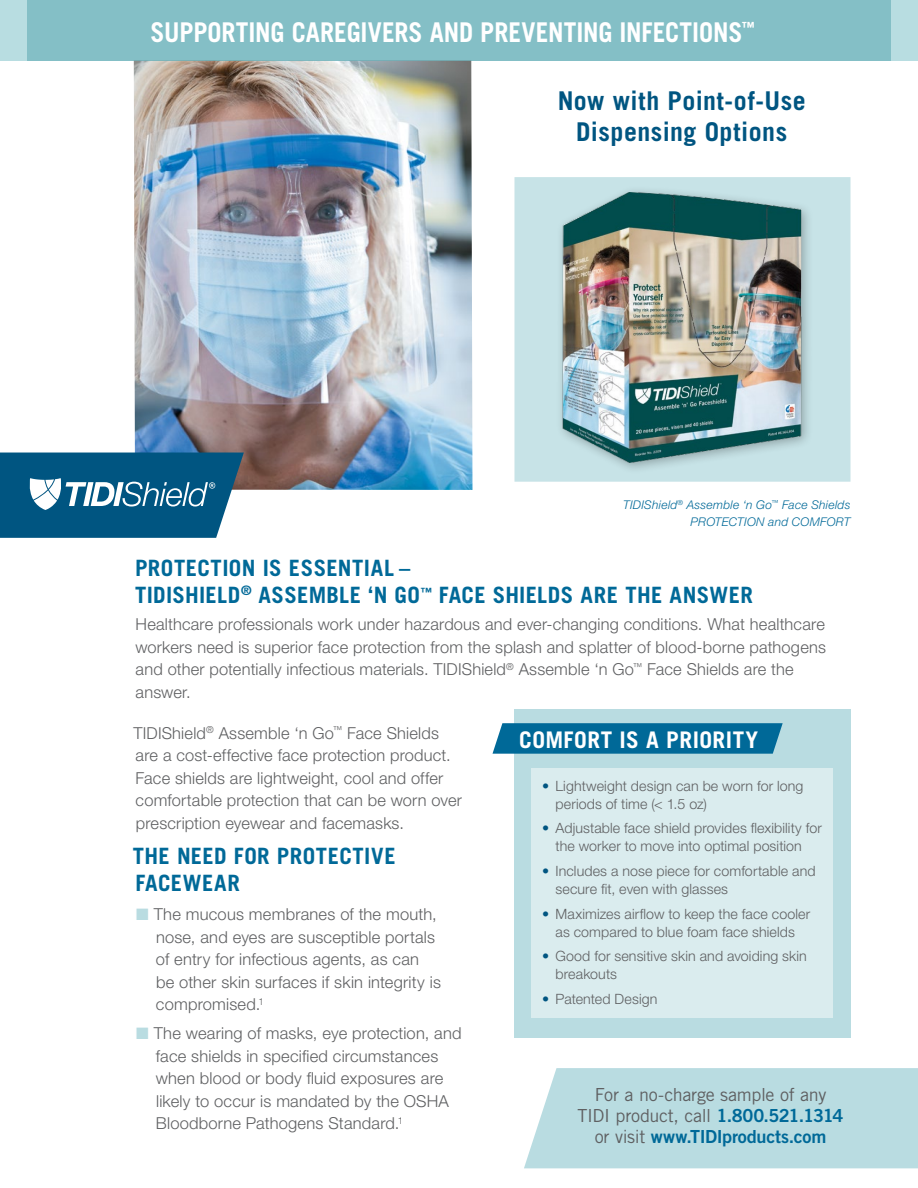
<style>
.page{position:relative;width:918px;height:1188px;background:#fff}
.page>*{position:absolute;margin:0;border:0;box-sizing:border-box;transform-origin:0 0}
.t1{font:700 27.3px "Trade Gothic LT Std";letter-spacing:-.005em;color:#fff;scale:.93 1}
.t2{font:700 25.8px/31px "Trade Gothic LT Std";letter-spacing:.02em;color:#005581;text-align:center}
.t3{font:700 22.95px "Trade Gothic LT Std";letter-spacing:.02em;color:#fff}
.t4{font:700 22.5px/27px "Trade Gothic LT Std";letter-spacing:.02em;color:#006998}
.t5{font:18px/21px "Trade Gothic LT Std";letter-spacing:-.02em;color:#5f6062;text-align:center}
.t6{font:18px "Trade Gothic LT Std Bd 2";letter-spacing:-.01em;color:#006998}
.t7{font:300 16.5px/22.5px "Helvetica Neue LT Std";letter-spacing:.01em;color:#5f6062}
.t8{font:300 14.25px/18px "Helvetica Neue LT Std";letter-spacing:.01em;color:#5f6062}
.t9{font:italic 300 12px/16.5px "Helvetica Neue LT Std";letter-spacing:.02em;color:#006998;text-align:right}
.s1{color:#b9dce1}
.s2{color:#005581}
.s3{font-family:"Trade Gothic LT Std Bd 2";color:#006998}
.s4{font-family:"Trade Gothic LT Std";color:#5f6062}
</style>
<div class="page">
<div style="left:514px;top:177px;width:336px;height:305px;background:#c7e3e7"></div>
<div style="left:524px;top:1068px;width:394px;height:100px;background:#b9dce1"></div>
<div style="left:514px;top:710px;width:336px;height:328px;background:#b9dce1"></div>
<svg style="left:493px;top:723px;width:290px;height:31px;background:#0a6f9c"></svg>
<div style="left:531px;top:768px;width:302px;height:250px;background:#daecee"></div>
<img style="left:527px;top:179px;width:300px;height:303px">
<img style="left:134px;top:61px;width:338px;height:429px">
<svg style="left:0;top:453px;width:244px;height:85px;background:#266d92"></svg>
<div style="left:0;top:0;width:918px;height:61px;background:#b8dde1"></div>
<div style="left:27px;top:0;width:864px;height:61px;background:#84bfc6"></div>
<h1 class="t1" style="left:151px;top:15px;width:651px">SUPPORTING CAREGIVERS AND PREVENTING INFECTIONS<sup>™</sup></h1>
<h2 class="t2" style="left:558px;top:85px;width:250px">Now with Point-of-Use<br>Dispensing Options</h2>
<p class="t9" style="left:623px;top:496px;width:229px">TIDIShield<sup>®</sup> Assemble ‘n Go<sup>™</sup> Face Shields<br>PROTECTION and COMFORT</p>
<h3 class="t4" style="left:135px;top:554px;width:619px">PROTECTION IS ESSENTIAL –<br>TIDISHIELD<sup>®</sup> ASSEMBLE ‘N GO<sup>™</sup> FACE SHIELDS ARE THE ANSWER</h3>
<p class="t7" style="left:135px;top:613px;width:692px">Healthcare professionals work under hazardous and ever-changing conditions. What healthcare workers need is superior face protection from the splash and splatter of blood-borne pathogens and other potentially infectious materials. TIDIShield<sup>®</sup> Assemble ‘n Go<sup>™</sup> Face Shields are the answer.</p>
<p class="t7" style="left:134px;top:721px;width:330px">TIDIShield<sup>®</sup> Assemble ‘n Go<sup>™</sup> Face Shields are a cost-effective face protection product.<br>Face shields are lightweight, cool and offer comfortable protection that can be worn over prescription eyewear and facemasks.</p>
<h3 class="t4" style="left:133px;top:842px;width:264px">THE NEED FOR PROTECTIVE<br>FACEWEAR</h3>
<p class="t7" style="left:156px;top:903px;width:287px;text-indent:-20px"><span class="s1">■</span> The mucous membranes of the mouth, nose, and eyes are susceptible portals of entry for infectious agents, as can be other skin surfaces if skin integrity is compromised.<sup>1</sup></p>
<p class="t7" style="left:156px;top:1022px;width:307px;text-indent:-19px"><span class="s1">■</span> The wearing of masks, eye protection, and face shields in specified circumstances when blood or body fluid exposures are likely to occur is mandated by the OSHA Bloodborne Pathogens Standard.<sup>1</sup></p>
<h3 class="t3" style="left:519px;top:726px;width:240px">COMFORT IS A PRIORITY</h3>
<p class="t8" style="left:555px;top:776px;width:250px;text-indent:-13px"><span class="s2">•</span> Lightweight design can be worn for long periods of time (&lt; 1.5 oz)</p>
<p class="t8" style="left:542px;top:819px;width:281px;text-align:center"><span class="s2">•</span> Adjustable face shield provides flexibility for the worker to move into optimal position</p>
<p class="t8" style="left:555px;top:862px;width:262px;text-indent:-13px"><span class="s2">•</span> Includes a nose piece for comfortable and secure fit, even with glasses</p>
<p class="t8" style="left:542px;top:904px;width:270px;text-align:center"><span class="s2">•</span> Maximizes airflow to keep the face cooler as compared to blue foam face shields</p>
<p class="t8" style="left:555px;top:947px;width:253px;text-indent:-13px"><span class="s2">•</span> Good for sensitive skin and avoiding skin breakouts</p>
<p class="t8" style="left:542px;top:990px;width:117px"><span class="s2">•</span> Patented Design</p>
<p class="t5" style="left:578px;top:1084px;width:268px">For a no-charge sample of any<br>TIDI product, call <span class="s3">1.800.521.1314</span></p>
<p class="t6" style="left:595px;top:1125px;width:233px"><span class="s4">or visit</span> www.TIDIproducts.com</p>
</div>
